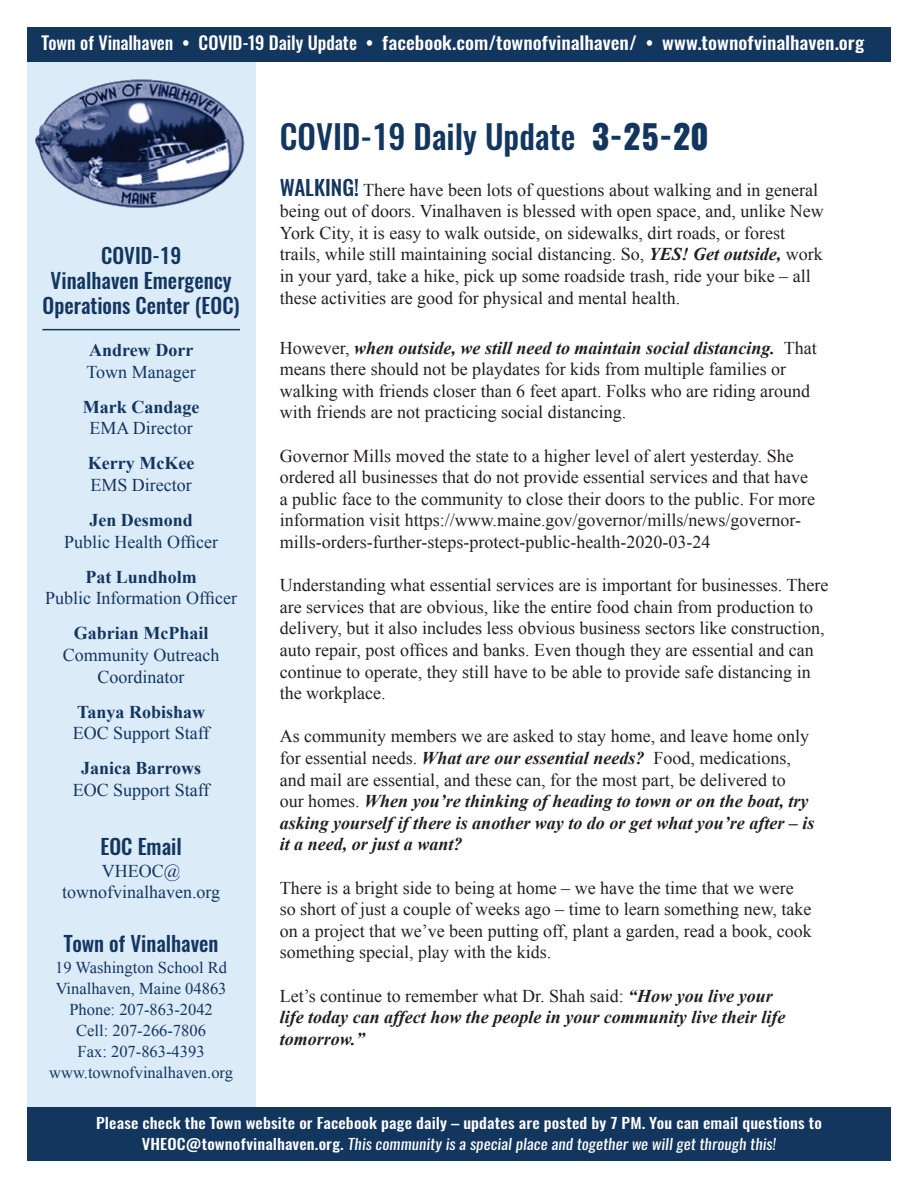
<style>
.page{position:relative;width:918px;height:1188px;background:#fff}
.page>*{position:absolute;margin:0;border:0;box-sizing:border-box;transform-origin:0 0}
.t1{font:500 33px "Oswald";color:#13365f}
.t2{font:500 21px/25.2px "Oswald";color:#13365f;text-align:center}
.t3{font:18px/21.6px "Times New Roman";color:#231f20}
.t4{font:18px/21.6px "Times New Roman";color:#13365f;text-align:center}
.t5{font:italic 700 18px/21.6px "Times New Roman";color:#231f20}
.t6{font:700 18px "Times New Roman";color:#13365f}
.Page_Name{font:500 18px "Oswald";color:#fff}
.t7{font:16.5px "Times New Roman";color:#13365f}
.Page_Name-2{font:500 14.85px "Oswald";letter-spacing:.01em;color:#fff;scale:1.11 1}
.Page_Name-3{font:italic 14.85px "Oswald";letter-spacing:.005em;color:#fff;scale:1.11 1}
.s1{font-weight:800}
.s2{font-family:"Oswald";font-weight:500;font-size:21px;color:#13365f}
.s3{font-weight:700;font-style:italic}
.s4{font-weight:400;font-style:normal}
.s5{font-weight:500;font-style:normal}
</style>
<div class="page">
<div style="left:27px;top:45px;width:228px;height:1096px;background:#dbebf8"></div>
<img style="left:35px;top:79px;width:210px;height:129px">
<hr style="left:42px;top:329px;width:198px;height:1px;background:#13365f">
<div style="left:27px;top:27px;width:864px;height:34px;background:#13365f"></div>
<div style="left:27px;top:1107px;width:864px;height:54px;background:#13365f"></div>
<p class="Page_Name" style="left:42px;top:30px;width:824px">Town of Vinalhaven • COVID-19 Daily Update • facebook.com/townofvinalhaven/ • www.townofvinalhaven.org</p>
<p class="t2" style="left:101px;top:243px;width:81px">COVID-19</p>
<p class="t2" style="left:43px;top:268px;width:199px">Vinalhaven Emergency<br>Operations Center (EOC)</p>
<p class="t6" style="left:89px;top:337px;width:106px">Andrew Dorr</p>
<p class="t4" style="left:87px;top:360px;width:111px">Town Manager</p>
<p class="t6" style="left:83px;top:394px;width:118px">Mark Candage</p>
<p class="t4" style="left:89px;top:417px;width:105px">EMA Director</p>
<p class="t6" style="left:88px;top:451px;width:108px">Kerry McKee</p>
<p class="t4" style="left:90px;top:474px;width:103px">EMS Director</p>
<p class="t6" style="left:89px;top:508px;width:105px">Jen Desmond</p>
<p class="t4" style="left:64px;top:531px;width:155px">Public Health Officer</p>
<p class="t6" style="left:85px;top:564px;width:113px">Pat Lundholm</p>
<p class="t4" style="left:45px;top:587px;width:193px">Public Information Officer</p>
<p class="t6" style="left:74px;top:621px;width:136px">Gabrian McPhail</p>
<p class="t4" style="left:63px;top:644px;width:158px">Community Outreach<br>Coordinator</p>
<p class="t6" style="left:77px;top:699px;width:129px">Tanya Robishaw</p>
<p class="t4" style="left:73px;top:722px;width:138px">EOC Support Staff</p>
<p class="t6" style="left:81px;top:756px;width:122px">Janica Barrows</p>
<p class="t4" style="left:73px;top:779px;width:138px">EOC Support Staff</p>
<p class="t2" style="left:101px;top:834px;width:83px">EOC Email</p>
<p class="t4" style="left:62px;top:860px;width:160px">VHEOC@ townofvinalhaven.org</p>
<p class="t2" style="left:64px;top:931px;width:156px">Town of Vinalhaven</p>
<p class="t7" style="left:55px;top:956px;width:174px">19 Washington School Rd</p>
<p class="t7" style="left:56px;top:977px;width:172px">Vinalhaven, Maine 04863</p>
<p class="t7" style="left:69px;top:998px;width:145px">Phone: 207-863-2042</p>
<p class="t7" style="left:76px;top:1019px;width:131px">Cell: 207-266-7806</p>
<p class="t7" style="left:78px;top:1040px;width:128px">Fax: 207-863-4393</p>
<p class="t7" style="left:49px;top:1061px;width:185px">www.townofvinalhaven.org</p>
<p class="t1" style="left:280px;top:114px;width:430px">COVID-19 Daily Update <span class="s1">3-25-20</span></p>
<p class="t3" style="left:280px;top:178px;width:546px"><span class="s2">WALKING!</span> There have been lots of questions about walking and in general being out of doors. Vinalhaven is blessed with open space, and, unlike New York City, it is easy to walk outside, on sidewalks, dirt roads, or forest trails, while still maintaining social distancing. So, <span class="s3">YES! Get outside,</span> work in your yard, take a hike, pick up some roadside trash, ride your bike – all these activities are good for physical and mental health.</p>
<p class="t3" style="left:280px;top:336px;width:538px">However, <span class="s3">when outside, we still need to maintain social distancing.</span> That means there should not be playdates for kids from multiple families or walking with friends closer than 6 feet apart. Folks who are riding around with friends are not practicing social distancing.</p>
<p class="t3" style="left:280px;top:444px;width:537px">Governor Mills moved the state to a higher level of alert yesterday. She ordered all businesses that do not provide essential services and that have a public face to the community to close their doors to the public. For more information visit https://www.maine.gov/governor/mills/news/governor&shy;mills-orders-further-steps-protect-public-health-2020-03-24</p>
<p class="t3" style="left:280px;top:574px;width:550px">Understanding what essential services are is important for businesses. There are services that are obvious, like the entire food chain from production to delivery, but it also includes less obvious business sectors like construction, auto repair, post offices and banks. Even though they are essential and can continue to operate, they still have to be able to provide safe distancing in the workplace.</p>
<p class="t3" style="left:280px;top:725px;width:536px">As community members we are asked to stay home, and leave home only for essential needs. <span class="s3">What are our essential needs?</span> Food, medications, and mail are essential, and these can, for the most part, be delivered to<br>our homes. <span class="s3">When you’re thinking of heading to town or on the boat, try asking yourself if there is another way to do or get what you’re after – is it a need, or just a want?</span></p>
<p class="t3" style="left:280px;top:876px;width:534px">There is a bright side to being at home – we have the time that we were so short of just a couple of weeks ago – time to learn something new, take on a project that we’ve been putting off, plant a garden, read a book, cook something special, play with the kids.</p>
<p class="t5" style="left:280px;top:984px;width:507px"><span class="s4">Let’s continue to remember what Dr. Shah said:</span> “How you live your life today can affect how the people in your community live their life tomorrow.”</p>
<p class="Page_Name-2" style="left:96px;top:1112px;width:655px">Please check the Town website or Facebook page daily – updates are posted by 7 PM. You can email questions to</p>
<p class="Page_Name-3" style="left:142px;top:1133px;width:573px"><span class="s5">VHEOC@townofvinalhaven.org.</span> This community is a special place and together we will get through this!</p>
</div>
